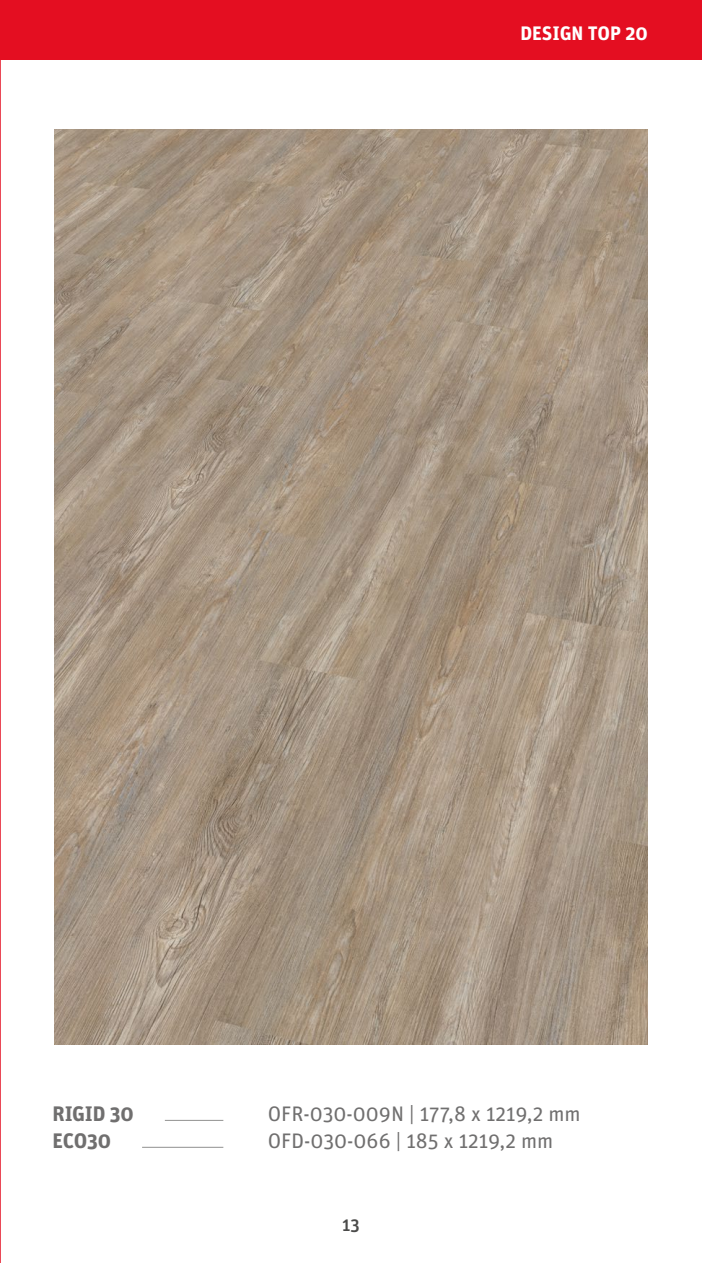
<style>
.page{position:relative;width:702px;height:1263px;background:#fff}
.page>*{position:absolute;margin:0;border:0;box-sizing:border-box;transform-origin:0 0}
.t1{font:21px/27px "Unit Pro";color:#706f6f}
.t2{font:700 21px/27px "Unit Pro";letter-spacing:-.01em;color:#706f6f}
.t3{font:700 19.5px "Unit Pro";color:#fff}
.t4{font:500 18px "Unit Pro";color:#4a4a49}
</style>
<div class="page">
<hr style="left:165px;top:1120px;width:58px;height:1px;background:#9d9d9c">
<hr style="left:142px;top:1147px;width:81px;height:1px;background:#9d9d9c">
<div style="left:0;top:0;width:702px;height:60px;background:#e40e21"></div>
<hr style="left:0;top:58px;width:1px;height:1205px;background:#e40e21">
<img style="left:54px;top:130px;width:594px;height:914px">
<p class="t3" style="left:520px;top:19px;width:129px">DESIGN TOP 20</p>
<p class="t2" style="left:53px;top:1099px;width:83px">RIGID 30<br>ECO30</p>
<p class="t1" style="left:268px;top:1099px;width:314px">OFR-030-009N | 177,8 x 1219,2 mm<br>OFD-030-066 | 185 x 1219,2 mm</p>
<p class="t4" style="left:342px;top:1212px;width:19px">13</p>
</div>
